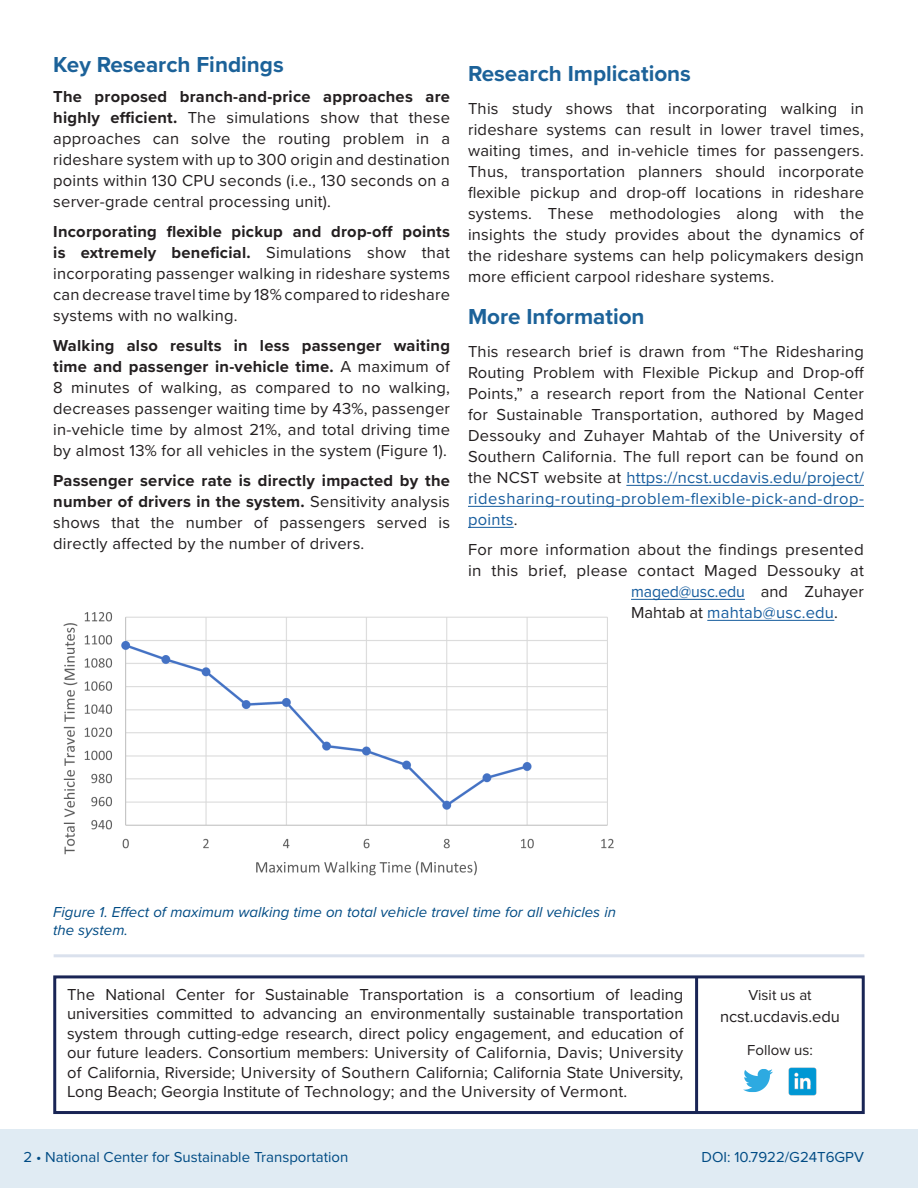
<style>
.page{position:relative;width:918px;height:1188px;background:#fff}
.page>*{position:absolute;margin:0;border:0;box-sizing:border-box;transform-origin:0 0}
.t1{font:700 22.5px "Proxima Nova";color:#1c6299}
.t2{font:16.5px/21px "Proxima Nova";letter-spacing:.015em;color:#231f20;text-align:justify}
.t3{font:16.5px "Proxima Nova";color:#175d9e;scale:.96 1}
.t4{font:16.5px "Proxima Nova";color:#175d9e}
.t5{font:italic 15px/18px "Proxima Nova";color:#004b84}
.t6{font:15px "Proxima Nova";color:#004b84}
.t7{font:15px "Proxima Nova";color:#231f20}
.s1{font-weight:700}
.s2{color:#175d9e}
.s3{color:#231f20}
</style>
<div class="page">
<hr style="left:54px;top:954px;width:810px;height:3px;background:#dae1ed">
<hr style="left:626px;top:485px;width:238px;height:1px;background:#175d9e">
<hr style="left:468px;top:506px;width:396px;height:1px;background:#175d9e">
<hr style="left:468px;top:527px;width:46px;height:1px;background:#175d9e">
<hr style="left:631px;top:599px;width:114px;height:1px;background:#175d9e">
<hr style="left:707px;top:620px;width:127px;height:1px;background:#175d9e">
<div style="left:53px;top:975px;width:812px;height:139px;border:3px solid #192555"></div>
<img style="left:788px;top:1067px;width:29px;height:29px">
<img style="left:743px;top:1069px;width:30px;height:24px">
<hr style="left:695px;top:977px;width:3px;height:136px;background:#192555">
<div style="left:0;top:1129px;width:918px;height:59px;background:#e0ebf3"></div>
<img style="left:63px;top:612px;width:551px;height:264px">
<p class="t1" style="left:53px;top:47px;width:232px">Key Research Findings</p>
<p class="t2" style="left:53px;top:85px;width:398px"><span class="s1">The proposed branch-and-price approaches are highly efficient.</span> The simulations show that these approaches can solve the routing problem in a rideshare system with up to 300 origin and destination points within 130 CPU seconds (i.e., 130 seconds on a server-grade central processing unit).</p>
<p class="t2" style="left:53px;top:220px;width:398px"><span class="s1">Incorporating flexible pickup and drop-off points is extremely beneficial.</span> Simulations show that incorporating passenger walking in rideshare systems can decrease travel time by 18% compared to rideshare systems with no walking.</p>
<p class="t2" style="left:53px;top:334px;width:398px"><span class="s1">Walking also results in less passenger waiting time and passenger in-vehicle time.</span> A maximum of 8 minutes of walking, as compared to no walking, decreases passenger waiting time by 43%, passenger in-vehicle time by almost 21%, and total driving time by almost 13% for all vehicles in the system (Figure 1).</p>
<p class="t2" style="left:53px;top:469px;width:398px"><span class="s1">Passenger service rate is directly impacted by the number of drivers in the system.</span> Sensitivity analysis shows that the number of passengers served is directly affected by the number of drivers.</p>
<p class="t1" style="left:468px;top:56px;width:225px">Research Implications</p>
<p class="t2" style="left:468px;top:97px;width:398px">This study shows that incorporating walking in rideshare systems can result in lower travel times, waiting times, and in-vehicle times for passengers.<br>Thus, transportation planners should incorporate flexible pickup and drop-off locations in rideshare systems. These methodologies along with the insights the study provides about the dynamics of the rideshare systems can help policymakers design more efficient carpool rideshare systems.</p>
<p class="t1" style="left:468px;top:299px;width:178px">More Information</p>
<p class="t2" style="left:468px;top:340px;width:398px">This research brief is drawn from “The Ridesharing Routing Problem with Flexible Pickup and Drop-off Points,” a research report from the National Center for Sustainable Transportation, authored by Maged Dessouky and Zuhayer Mahtab of the University of Southern California. The full report can be found on the NCST website at <span class="s2">https://ncst.ucdavis.edu/project/ ridesharing-routing-problem-flexible-pick-and-drop&shy;points</span>.</p>
<p class="t2" style="left:468px;top:538px;width:398px">For more information about the findings presented</p>
<p class="t2" style="left:468px;top:559px;width:397px">in this brief, please contact Maged Dessouky at</p>
<p class="t3" style="left:631px;top:579px;width:244px">maged@usc.edu <span class="s3">and Zuhayer</span></p>
<p class="t4" style="left:631px;top:600px;width:209px"><span class="s3">Mahtab at</span> mahtab@usc.edu<span class="s3">.</span></p>
<p class="t5" style="left:53px;top:902px;width:564px">Figure 1. Effect of maximum walking time on total vehicle travel time for all vehicles in the system.</p>
<p class="t2" style="left:67px;top:984px;width:618px;line-height:19.5px">The National Center for Sustainable Transportation is a consortium of leading universities committed to advancing an environmentally sustainable transportation system through cutting-edge research, direct policy engagement, and education of our future leaders. Consortium members: University of California, Davis; University of California, Riverside; University of Southern California; California State University, Long Beach; Georgia Institute of Technology; and the University of Vermont.</p>
<p class="t7" style="left:748px;top:984px;width:65px">Visit us at</p>
<p class="t2" style="left:720px;top:1005px;width:122px">ncst.ucdavis.edu</p>
<p class="t7" style="left:747px;top:1038px;width:67px">Follow us:</p>
<p class="t6" style="left:23px;top:1146px;width:327px">2 • National Center for Sustainable Transportation</p>
<p class="t6" style="left:702px;top:1146px;width:164px">DOI: 10.7922/G24T6GPV</p>
</div>
